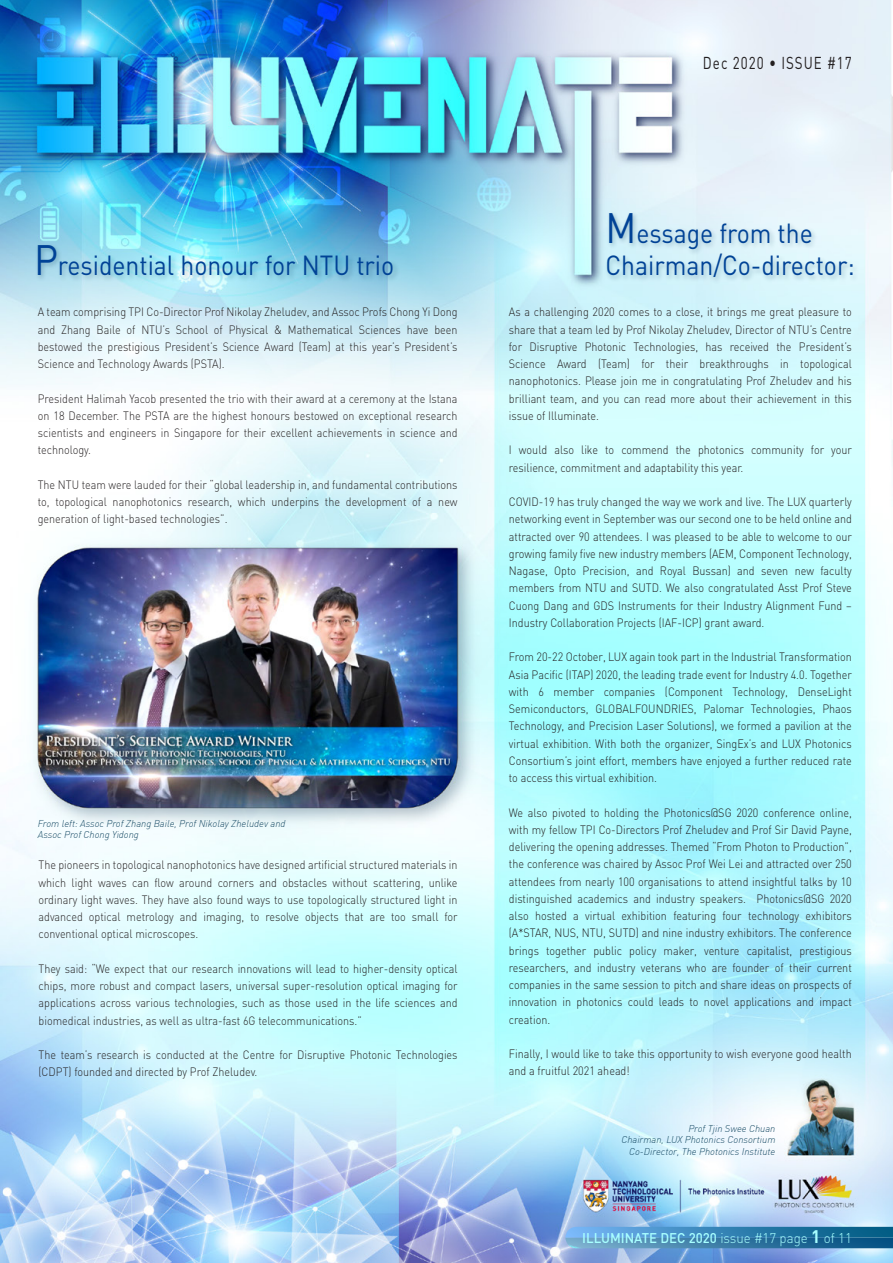
<style>
.page{position:relative;width:893px;height:1263px;background:#fff}
.page>*{position:absolute;margin:0;border:0;box-sizing:border-box;transform-origin:0 0}
.t1{font:27.3px "DIN";color:#004296;scale:.9 1}
.t2{font:17.1px "DIN";letter-spacing:.075em;color:#231f20;scale:.78 1}
.t3{font:500 13.95px "DIN";color:#a8ffff;scale:.95 1}
.t4{font:300 12px/17.2px "DIN";color:#231f20;text-align:justify;scale:.9 1}
.t5{font:italic 300 9.75px/11.7px "DIN";color:#194c66;text-align:right}
.s1{font-size:42px}
.s2{font-weight:300}
.s3{font-weight:700;font-size:18px}
</style>
<div class="page">
<img style="left:0;top:0;width:893px;height:1263px">
<img style="left:601px;top:202px;width:263px;height:88px">
<img style="left:30px;top:234px;width:373px;height:59px">
<svg style="left:565px;top:1227px;width:328px;height:21px"></svg>
<h2 class="t2" style="left:703px;top:52px;width:192px">Dec 2020 • ISSUE #17</h2>
<h1 class="t1" style="left:605px;top:216px;width:232px"><span class="s1">M</span>essage from the</h1>
<h1 class="t1" style="left:34px;top:248px;width:402px"><span class="s1">P</span>residential honour for NTU trio</h1>
<h1 class="t1" style="left:605px;top:248px;width:278px">Chairman/Co-director:</h1>
<p class="t4" style="left:509px;top:303px;width:383px">As a challenging 2020 comes to a close, it brings me great pleasure to share that a team led by Prof Nikolay Zheludev, Director of NTU’s Centre for Disruptive Photonic Technologies, has received the President’s Science Award (Team) for their breakthroughs in topological nanophotonics. Please join me in congratulating Prof Zheludev and his brilliant team, and you can read more about their achievement in this issue of Illuminate.</p>
<p class="t4" style="left:509px;top:441px;width:383px">I would also like to commend the photonics community for your resilience, commitment and adaptability this year.</p>
<p class="t4" style="left:509px;top:493px;width:383px">COVID-19 has truly changed the way we work and live. The LUX quarterly networking event in September was our second one to be held online and attracted over 90 attendees. I was pleased to be able to welcome to our growing family five new industry members (AEM, Component Technology, Nagase, Opto Precision, and Royal Bussan) and seven new faculty members from NTU and SUTD. We also congratulated Asst Prof Steve Cuong Dang and GDS Instruments for their Industry Alignment Fund – Industry Collaboration Projects (IAF-ICP) grant award.</p>
<p class="t4" style="left:509px;top:648px;width:383px">From 20-22 October, LUX again took part in the Industrial Transformation Asia Pacific (ITAP) 2020, the leading trade event for Industry 4.0. Together with 6 member companies (Component Technology, DenseLight Semiconductors, GLOBALFOUNDRIES, Palomar Technologies, Phaos Technology, and Precision Laser Solutions), we formed a pavilion at the virtual exhibition. With both the organizer, SingEx’s and LUX Photonics Consortium’s joint effort, members have enjoyed a further reduced rate to access this virtual exhibition.</p>
<p class="t4" style="left:509px;top:803px;width:383px">We also pivoted to holding the Photonics@SG 2020 conference online, with my fellow TPI Co-Directors Prof Zheludev and Prof Sir David Payne, delivering the opening addresses. Themed “From Photon to Production”, the conference was chaired by Assoc Prof Wei Lei and attracted over 250 attendees from nearly 100 organisations to attend insightful talks by 10 distinguished academics and industry speakers. Photonics@SG 2020 also hosted a virtual exhibition featuring four technology exhibitors (A*STAR, NUS, NTU, SUTD) and nine industry exhibitors. The conference brings together public policy maker, venture capitalist, prestigious researchers, and industry veterans who are founder of their current companies in the same session to pitch and share ideas on prospects of innovation in photonics could leads to novel applications and impact creation.</p>
<p class="t4" style="left:509px;top:1045px;width:383px">Finally, I would like to take this opportunity to wish everyone good health and a fruitful 2021 ahead!</p>
<p class="t4" style="left:38px;top:303px;width:468px">A team comprising TPI Co-Director Prof Nikolay Zheludev, and Assoc Profs Chong Yi Dong and Zhang Baile of NTU’s School of Physical &amp; Mathematical Sciences have been bestowed the prestigious President’s Science Award (Team) at this year’s President’s Science and Technology Awards (PSTA).</p>
<p class="t4" style="left:38px;top:390px;width:468px">President Halimah Yacob presented the trio with their award at a ceremony at the Istana on 18 December. The PSTA are the highest honours bestowed on exceptional research scientists and engineers in Singapore for their excellent achievements in science and technology.</p>
<p class="t4" style="left:38px;top:476px;width:468px">The NTU team were lauded for their “global leadership in, and fundamental contributions to, topological nanophotonics research, which underpins the development of a new generation of light-based technologies”.</p>
<p class="t5" style="left:38px;top:817px;width:249px;text-align:left">From left: Assoc Prof Zhang Baile, Prof Nikolay Zheludev and<br>Assoc Prof Chong Yidong</p>
<p class="t4" style="left:39px;top:856px;width:467px">The pioneers in topological nanophotonics have designed artificial structured materials in which light waves can flow around corners and obstacles without scattering, unlike ordinary light waves. They have also found ways to use topologically structured light in advanced optical metrology and imaging, to resolve objects that are too small for conventional optical microscopes.</p>
<p class="t4" style="left:39px;top:960px;width:467px">They said: “We expect that our research innovations will lead to higher-density optical chips, more robust and compact lasers, universal super-resolution optical imaging for applications across various technologies, such as those used in the life sciences and biomedical industries, as well as ultra-fast 6G telecommunications.”</p>
<p class="t4" style="left:39px;top:1046px;width:467px">The team’s research is conducted at the Centre for Disruptive Photonic Technologies (CDPT) founded and directed by Prof Zheludev.</p>
<p class="t5" style="left:621px;top:1122px;width:156px">Prof Tjin Swee Chuan<br>Chairman, LUX Photonics Consortium<br>Co-Director, The Photonics Institute</p>
<p class="t3" style="left:582px;top:1229px;width:285px">ILLUMINATE DEC 2020 <span class="s2">issue #17 page</span> <span class="s3">1</span> <span class="s2">of 11</span></p>
</div>
